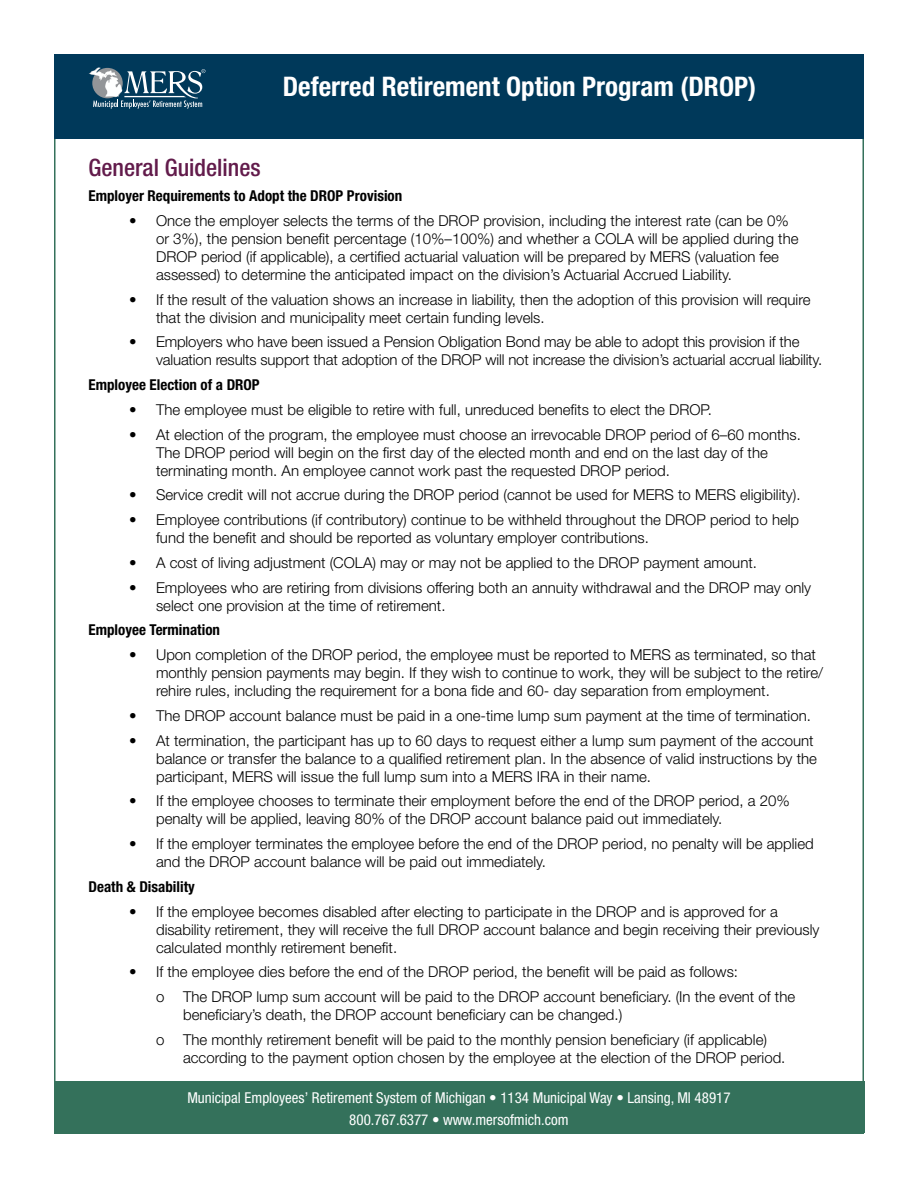
<style>
.page{position:relative;width:918px;height:1188px;background:#fff}
.page>*{position:absolute;margin:0;border:0;box-sizing:border-box;transform-origin:0 0}
.t1{font:700 condensed 27px "Helvetica Neue LT Std";color:#fff}
.t2{font:500 condensed 24px "Helvetica Neue LT Std";color:#621b4b}
.t3{font:300 15px/18px "Helvetica Neue LT Std";color:#000}
.t4{font:condensed 15px/22.5px "Helvetica Neue LT Std";color:#fff;text-align:center}
.t5{font:700 condensed 15px "Helvetica Neue LT Std";color:#000}
</style>
<div class="page">
<div style="left:55px;top:1081px;width:809px;height:52px;background:#34715b"></div>
<div style="left:54px;top:54px;width:810px;height:84px;background:#00395a"></div>
<svg style="left:89px;top:67px;width:116px;height:42px"></svg>
<h1 class="t1" style="left:283px;top:70px;width:475px">Deferred Retirement Option Program (DROP)</h1>
<h2 class="t2" style="left:89px;top:154px;width:174px">General Guidelines</h2>
<p class="t5" style="left:89px;top:187px;width:315px">Employer Requirements to Adopt the DROP Provision</p>
<p class="t3" style="left:156px;top:211px;width:644px;text-indent:-27px">• Once the employer selects the terms of the DROP provision, including the interest rate (can be 0% or 3%), the pension benefit percentage (10%–100%) and whether a COLA will be applied during the DROP period (if applicable), a certified actuarial valuation will be prepared by MERS (valuation fee assessed) to determine the anticipated impact on the division’s Actuarial Accrued Liability.</p>
<p class="t3" style="left:156px;top:290px;width:656px;text-indent:-27px">• If the result of the valuation shows an increase in liability, then the adoption of this provision will require that the division and municipality meet certain funding levels.</p>
<p class="t3" style="left:156px;top:333px;width:668px;text-indent:-27px">• Employers who have been issued a Pension Obligation Bond may be able to adopt this provision if the valuation results support that adoption of the DROP will not increase the division’s actuarial accrual liability.</p>
<p class="t5" style="left:89px;top:376px;width:173px">Employee Election of a DROP</p>
<p class="t3" style="left:129px;top:400px;width:584px">• The employee must be eligible to retire with full, unreduced benefits to elect the DROP.</p>
<p class="t3" style="left:156px;top:425px;width:646px;text-indent:-27px">• At election of the program, the employee must choose an irrevocable DROP period of 6–60 months.<br>The DROP period will begin on the first day of the elected month and end on the last day of the terminating month. An employee cannot work past the requested DROP period.</p>
<p class="t3" style="left:129px;top:486px;width:673px">• Service credit will not accrue during the DROP period (cannot be used for MERS to MERS eligibility).</p>
<p class="t3" style="left:156px;top:511px;width:645px;text-indent:-27px">• Employee contributions (if contributory) continue to be withheld throughout the DROP period to help fund the benefit and should be reported as voluntary employer contributions.</p>
<p class="t3" style="left:129px;top:553px;width:629px">• A cost of living adjustment (COLA) may or may not be applied to the DROP payment amount.</p>
<p class="t3" style="left:156px;top:578px;width:657px;text-indent:-27px">• Employees who are retiring from divisions offering both an annuity withdrawal and the DROP may only select one provision at the time of retirement.</p>
<p class="t5" style="left:89px;top:621px;width:133px">Employee Termination</p>
<p class="t3" style="left:156px;top:646px;width:669px;text-indent:-27px">• Upon completion of the DROP period, the employee must be reported to MERS as terminated, so that monthly pension payments may begin. If they wish to continue to work, they will be subject to the retire/ rehire rules, including the requirement for a bona fide and 60- day separation from employment.</p>
<p class="t3" style="left:129px;top:706px;width:683px">• The DROP account balance must be paid in a one-time lump sum payment at the time of termination.</p>
<p class="t3" style="left:156px;top:731px;width:663px;text-indent:-27px">• At termination, the participant has up to 60 days to request either a lump sum payment of the account balance or transfer the balance to a qualified retirement plan. In the absence of valid instructions by the participant, MERS will issue the full lump sum into a MERS IRA in their name.</p>
<p class="t3" style="left:156px;top:792px;width:635px;text-indent:-27px">• If the employee chooses to terminate their employment before the end of the DROP period, a 20% penalty will be applied, leaving 80% of the DROP account balance paid out immediately.</p>
<p class="t3" style="left:156px;top:835px;width:659px;text-indent:-27px">• If the employer terminates the employee before the end of the DROP period, no penalty will be applied and the DROP account balance will be paid out immediately.</p>
<p class="t5" style="left:89px;top:878px;width:108px">Death &amp; Disability</p>
<p class="t3" style="left:156px;top:902px;width:665px;text-indent:-27px">• If the employee becomes disabled after electing to participate in the DROP and is approved for a disability retirement, they will receive the full DROP account balance and begin receiving their previously calculated monthly retirement benefit.</p>
<p class="t3" style="left:156px;top:959px;width:641px;line-height:24.8px;text-indent:-27px">• If the employee dies before the end of the DROP period, the benefit will be paid as follows:<br>o The DROP lump sum account will be paid to the DROP account beneficiary. (In the event of the</p>
<p class="t3" style="left:156px;top:1002px;width:613px;line-height:24.8px;text-indent:27px">beneficiary’s death, the DROP account beneficiary can be changed.)<br>o The monthly retirement benefit will be paid to the monthly pension beneficiary (if applicable)</p>
<p class="t3" style="left:183px;top:1048px;width:604px">according to the payment option chosen by the employee at the election of the DROP period.</p>
<p class="t4" style="left:187px;top:1086px;width:545px">Municipal Employees’ Retirement System of Michigan • 1134 Municipal Way • Lansing, MI 48917<br>800.767.6377 • www.mersofmich.com</p>
</div>
